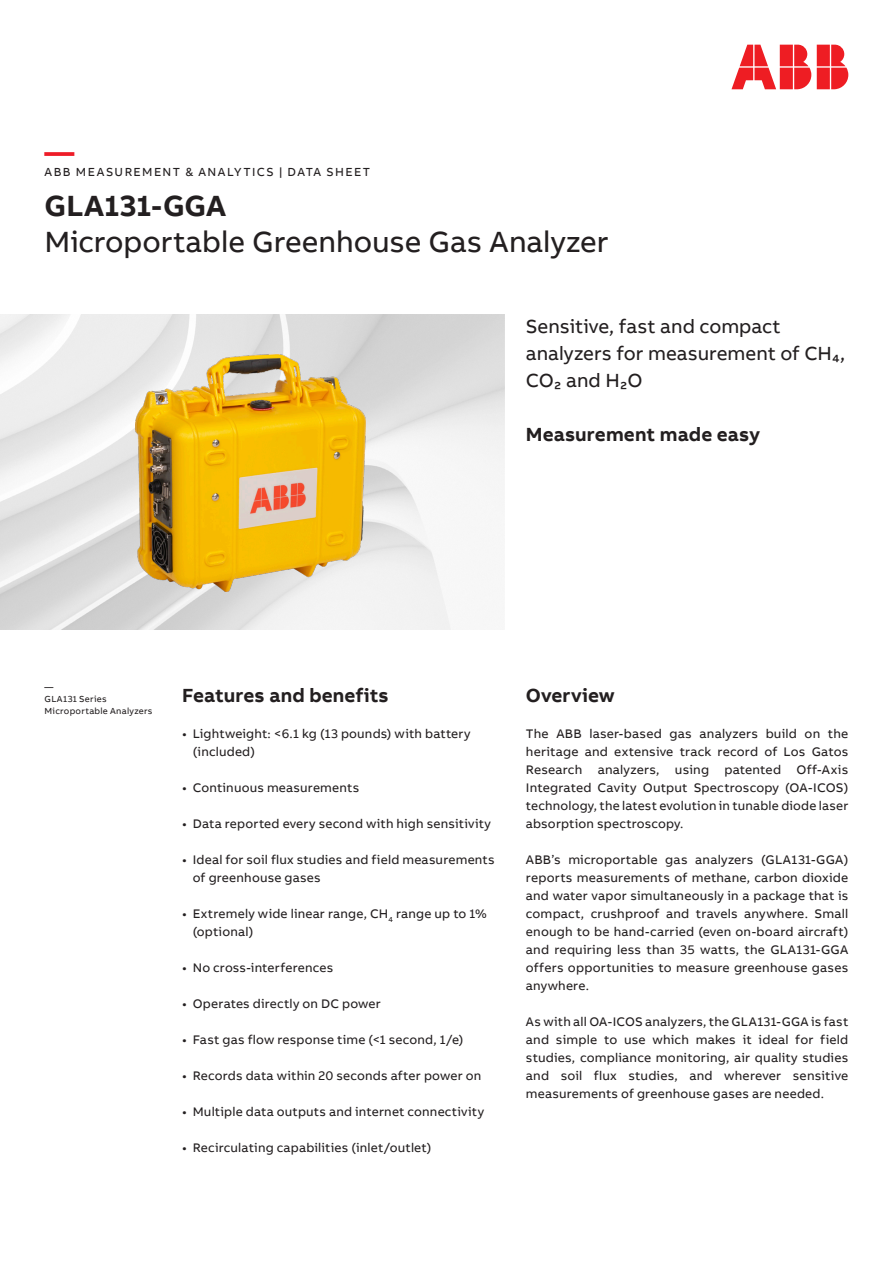
<style>
.page{position:relative;width:893px;height:1263px;background:#fff}
.page>*{position:absolute;margin:0;border:0;box-sizing:border-box;transform-origin:0 0}
.Medium_headline{font:30px "AB Bvoice";letter-spacing:-.005em;color:#231f20}
.Medium_headline-2{font:700 30px "AB Bvoice";letter-spacing:.01em;color:#231f20}
.Headline_M_20pt_24pt{font:700 30px "AB Bvoice";color:#ee1c28}
.Lead_13pt_18pt{font:19.5px/27px "AB Bvoice";color:#231f20}
.Intro_text_before_bo{font:700 19.5px "AB Bvoice";letter-spacing:.005em;color:#231f20}
.Lead_13pt_18pt-2{font:700 19.5px "AB Bvoice";letter-spacing:.005em;color:#231f20}
.Body_text{font:12.75px/18px "AB Bvoice";letter-spacing:.015em;color:#231f20}
.Category_M_8pt_9_6pt{font:12px "AB Bvoice";letter-spacing:.12em;color:#231f20}
.Caption_6pt_8pt{font:9px/12px "AB Bvoice";letter-spacing:.03em;color:#231f20}
</style>
<div class="page">
<img style="left:0;top:315px;width:505px;height:314px">
<svg style="left:731px;top:45px;width:117px;height:44px"></svg>
<img style="left:136px;top:355px;width:230px;height:237px">
<p class="Headline_M_20pt_24pt" style="left:45px;top:132px;width:31px">—</p>
<p class="Category_M_8pt_9_6pt" style="left:45px;top:165px;width:327px">ABB MEASUREMENT &amp; ANALYTICS | DATA SHEET</p>
<p class="Medium_headline-2" style="left:45px;top:186px;width:183px">GLA131-GGA</p>
<p class="Medium_headline" style="left:45px;top:223px;width:565px">Microportable Greenhouse Gas Analyzer</p>
<p class="Lead_13pt_18pt" style="left:526px;top:313px;width:321px">Sensitive, fast and compact analyzers for measurement of CH₄,<br>CO₂ and H₂O</p>
<p class="Lead_13pt_18pt-2" style="left:526px;top:422px;width:236px">Measurement made easy</p>
<p class="Caption_6pt_8pt" style="left:45px;top:681px;width:10px">—</p>
<p class="Caption_6pt_8pt" style="left:45px;top:693px;width:109px">GLA131 Series<br>Microportable Analyzers</p>
<p class="Intro_text_before_bo" style="left:182px;top:683px;width:208px">Features and benefits</p>
<p class="Body_text" style="left:193px;top:724px;width:279px;text-indent:-11px">• Lightweight: &lt;6.1 kg (13 pounds) with battery (included)</p>
<p class="Body_text" style="left:182px;top:778px;width:179px">• Continuous measurements</p>
<p class="Body_text" style="left:182px;top:814px;width:310px">• Data reported every second with high sensitivity</p>
<p class="Body_text" style="left:193px;top:850px;width:303px;text-indent:-11px">• Ideal for soil flux studies and field measurements of greenhouse gases</p>
<p class="Body_text" style="left:193px;top:904px;width:296px;text-indent:-11px">• Extremely wide linear range, CH<sub>4</sub> range up to 1% (optional)</p>
<p class="Body_text" style="left:182px;top:958px;width:153px">• No cross-interferences</p>
<p class="Body_text" style="left:182px;top:994px;width:200px">• Operates directly on DC power</p>
<p class="Body_text" style="left:182px;top:1030px;width:283px">• Fast gas flow response time (&lt;1 second, 1/e)</p>
<p class="Body_text" style="left:182px;top:1066px;width:301px">• Records data within 20 seconds after power on</p>
<p class="Body_text" style="left:182px;top:1102px;width:303px">• Multiple data outputs and internet connectivity</p>
<p class="Body_text" style="left:182px;top:1138px;width:251px">• Recirculating capabilities (inlet/outlet)</p>
<p class="Intro_text_before_bo" style="left:526px;top:683px;width:90px">Overview</p>
<p class="Body_text" style="left:526px;top:724px;width:324px;text-align:justify">The ABB laser-based gas analyzers build on the heritage and extensive track record of Los Gatos Research analyzers, using patented Off-Axis Integrated Cavity Output Spectroscopy (OA-ICOS) technology, the latest evolution in tunable diode laser absorption spectroscopy.</p>
<p class="Body_text" style="left:526px;top:850px;width:324px;text-align:justify">ABB’s microportable gas analyzers (GLA131-GGA) reports measurements of methane, carbon dioxide and water vapor simultaneously in a package that is compact, crushproof and travels anywhere. Small enough to be hand-carried (even on-board aircraft) and requiring less than 35 watts, the GLA131-GGA offers opportunities to measure greenhouse gases anywhere.</p>
<p class="Body_text" style="left:526px;top:1012px;width:324px;text-align:justify">As with all OA-ICOS analyzers, the GLA131-GGA is fast and simple to use which makes it ideal for field studies, compliance monitoring, air quality studies and soil flux studies, and wherever sensitive measurements of greenhouse gases are needed.</p>
</div>
